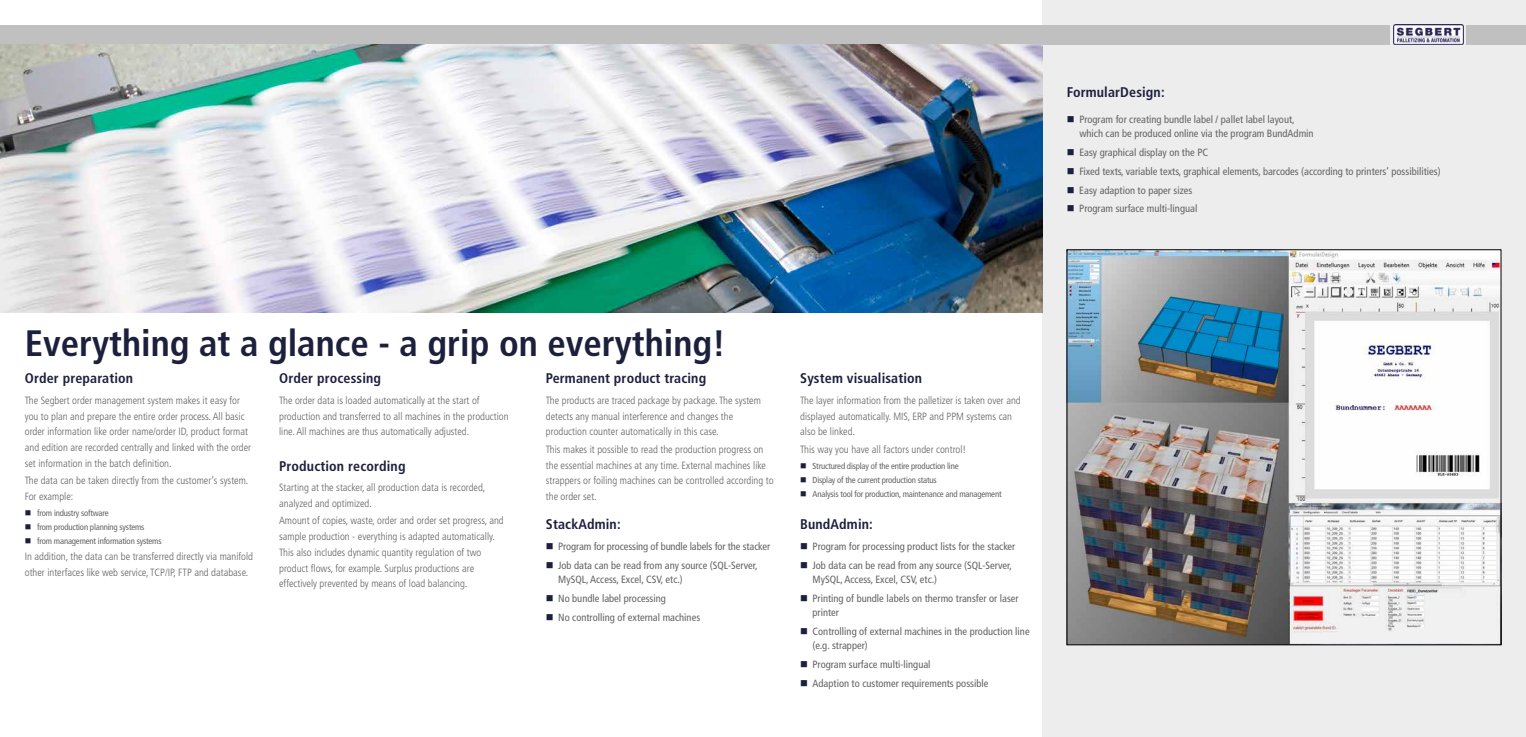
<style>
.page{position:relative;width:1526px;height:737px;background:#fff}
.page>*{position:absolute;margin:0;border:0;box-sizing:border-box;transform-origin:0 0}
.t1{font:700 condensed 36.75px "Frutiger";color:#1c203d}
.t2{font:700 condensed 14px "Frutiger";letter-spacing:.01em;color:#1c203d}
.t3{font:300 condensed 10.5px/15.8px "Frutiger";color:#646363}
.t4{font:condensed 10.5px/19px "Frutiger";color:#646363}
.t5{font:condensed 8.75px/14px "Frutiger";letter-spacing:-.02em;color:#646363}
</style>
<div class="page">
<div style="left:1042px;top:0;width:483px;height:737px;background:#ededed"></div>
<div style="left:0;top:25px;width:1389px;height:19px;background:#c1c0c0"></div>
<img style="left:1393px;top:25px;width:69px;height:19px">
<div style="left:1466px;top:25px;width:59px;height:19px;background:#c1c0c0"></div>
<img style="left:0;top:44px;width:1042px;height:268px">
<img style="left:1068px;top:251px;width:431px;height:392px">
<h2 class="t2" style="left:1067px;top:84px;width:99px">FormularDesign:</h2>
<p class="t4" style="left:1079px;top:112px;width:236px;line-height:14px">Program for creating bundle label / pallet label layout, which can be produced online via the program BundAdmin</p>
<p class="t4" style="left:1079px;top:142px;width:363px">Easy graphical display on the PC<br>Fixed texts, variable texts, graphical elements, barcodes (according to printers’ possibilities)<br>Easy adaption to paper sizes<br>Program surface multi-lingual</p>
<h1 class="t1" style="left:25px;top:321px;width:702px">Everything at a glance - a grip on everything!</h1>
<p class="t3" style="left:25px;top:392px;width:228px">The Segbert order management system makes it easy for you to plan and prepare the entire order process. All basic order information like order name/order ID, product format and edition are recorded centrally and linked with the order set information in the batch definition.</p>
<p class="t3" style="left:25px;top:473px;width:225px">The data can be taken directly from the customer’s system.<br>For example:</p>
<p class="t5" style="left:37px;top:506px;width:126px">from industry software<br>from production planning systems from management information systems</p>
<p class="t3" style="left:25px;top:548px;width:230px">In addition, the data can be transferred directly via manifold other interfaces like web service, TCP/IP, FTP and database.</p>
<h2 class="t2" style="left:25px;top:370px;width:110px">Order preparation</h2>
<h2 class="t2" style="left:279px;top:370px;width:103px">Order processing</h2>
<h2 class="t2" style="left:546px;top:370px;width:162px">Permanent product tracing</h2>
<p class="t3" style="left:279px;top:392px;width:231px">The order data is loaded automatically at the start of production and transferred to all machines in the production line. All machines are thus automatically adjusted.</p>
<p class="t3" style="left:546px;top:392px;width:216px">The products are traced package by package. The system detects any manual interference and changes the production counter automatically in this case.</p>
<p class="t3" style="left:546px;top:441px;width:229px">This makes it possible to read the production progress on the essential machines at any time. External machines like strappers or foiling machines can be controlled according to the order set.</p>
<h2 class="t2" style="left:279px;top:457px;width:128px">Production recording</h2>
<p class="t3" style="left:279px;top:479px;width:208px">Starting at the stacker, all production data is recorded, analyzed and optimized.</p>
<p class="t3" style="left:279px;top:513px;width:226px">Amount of copies, waste, order and order set progress, and sample production - everything is adapted automatically.<br>This also includes dynamic quantity regulation of two product flows, for example. Surplus productions are effectively prevented by means of load balancing.</p>
<h2 class="t2" style="left:546px;top:516px;width:76px">StackAdmin:</h2>
<p class="t4" style="left:558px;top:536px;width:213px">Program for processing of bundle labels for the stacker<br>Job data can be read from any source (SQL-Server,</p>
<p class="t4" style="left:558px;top:569px;width:143px">MySQL, Access, Excel, CSV, etc.)<br>No bundle label processing<br>No controlling of external machines</p>
<h2 class="t2" style="left:800px;top:370px;width:123px">System visualisation</h2>
<p class="t3" style="left:800px;top:392px;width:222px">The layer information from the palletizer is taken over and displayed automatically. MIS, ERP and PPM systems can also be linked.</p>
<p class="t3" style="left:800px;top:441px;width:168px">This way you have all factors under control!</p>
<p class="t5" style="left:812px;top:459px;width:190px">Structured display of the entire production line<br>Display of the current production status<br>Analysis tool for production, maintenance and management</p>
<h2 class="t2" style="left:800px;top:516px;width:74px">BundAdmin:</h2>
<p class="t4" style="left:812px;top:536px;width:204px">Program for processing product lists for the stacker<br>Job data can be read from any source (SQL-Server,</p>
<p class="t4" style="left:812px;top:569px;width:208px">MySQL, Access, Excel, CSV, etc.)<br>Printing of bundle labels on thermo transfer or laser</p>
<p class="t4" style="left:812px;top:602px;width:219px">printer<br>Controlling of external machines in the production line</p>
<p class="t4" style="left:812px;top:635px;width:177px">(e.g. strapper)<br>Program surface multi-lingual<br>Adaption to customer requirements possible</p>
</div>
